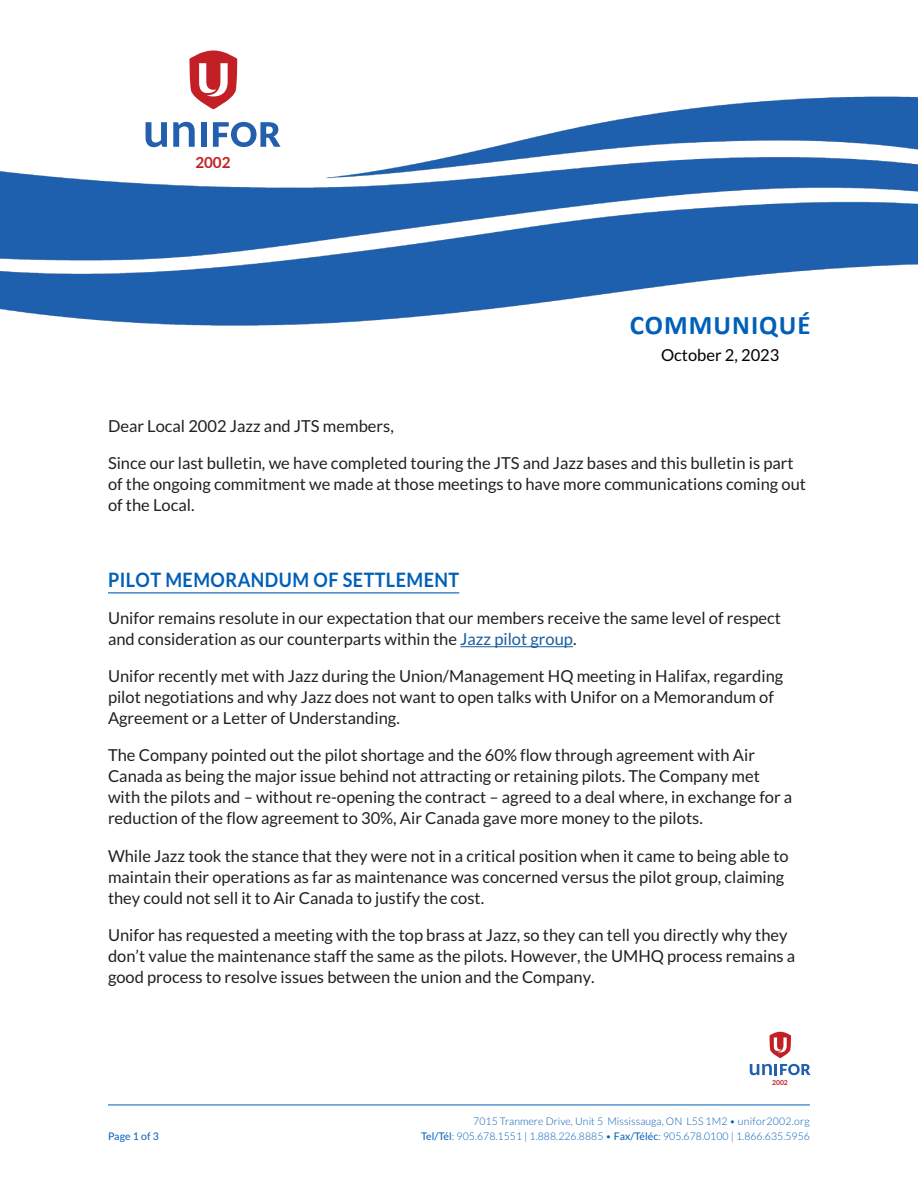
<style>
.page{position:relative;width:918px;height:1188px;background:#fff}
.page>*{position:absolute;margin:0;border:0;box-sizing:border-box;transform-origin:0 0}
.Document_Text{font:700 27px "Calibri";letter-spacing:.04em;color:#005fb9}
.Document_Text-2{font:700 19.8px "Lato";letter-spacing:.025em;color:#005fb9;scale:.91 1}
.Document_Text-3{font:16.5px/21px "Lato";color:#231f20}
.t1{font:16.5px "Lato";color:#000}
.t2{font:700 15.3px "Lato";color:#c32025}
.t3{font:300 10.5px "Lato";letter-spacing:.005em;color:#005fb9}
.t4{font:10.5px "Lato";letter-spacing:.01em;color:#005fb9}
.t5{font:700 6.9px "Lato";color:#c32025}
.s1{color:#175d9e}
.s2{font-weight:400}
</style>
<div class="page">
<hr style="left:108px;top:592px;width:351px;height:1px;background:#005fb9">
<hr style="left:460px;top:646px;width:113px;height:1px;background:#175d9e">
<hr style="left:108px;top:1105px;width:702px;height:1px;background:#005fb9">
<img style="left:0;top:50px;width:918px;height:276px">
<svg style="left:769px;top:1032px;width:22px;height:26px"></svg>
<svg style="left:750px;top:1064px;width:61px;height:11px"></svg>
<p class="t2" style="left:195px;top:154px;width:37px">2002</p>
<p class="Document_Text" style="left:630px;top:306px;width:182px">COMMUNIQUÉ</p>
<p class="t1" style="left:661px;top:346px;width:120px">October 2, 2023</p>
<p class="Document_Text-3" style="left:108px;top:415px;width:287px">Dear Local 2002 Jazz and JTS members,</p>
<p class="Document_Text-3" style="left:108px;top:452px;width:700px">Since our last bulletin, we have completed touring the JTS and Jazz bases and this bulletin is part of the ongoing commitment we made at those meetings to have more communications coming out of the Local.</p>
<p class="Document_Text-2" style="left:108px;top:568px;width:387px">PILOT MEMORANDUM OF SETTLEMENT</p>
<p class="Document_Text-3" style="left:108px;top:608px;width:674px">Unifor remains resolute in our expectation that our members receive the same level of respect and consideration as our counterparts within the <span class="s1">Jazz pilot group</span>.</p>
<p class="Document_Text-3" style="left:108px;top:666px;width:677px">Unifor recently met with Jazz during the Union/Management HQ meeting in Halifax, regarding pilot negotiations and why Jazz does not want to open talks with Unifor on a Memorandum of<br>Agreement or a Letter of Understanding.</p>
<p class="Document_Text-3" style="left:108px;top:745px;width:686px">The Company pointed out the pilot shortage and the 60% flow through agreement with Air Canada as being the major issue behind not attracting or retaining pilots. The Company met with the pilots and – without re-opening the contract – agreed to a deal where, in exchange for a reduction of the flow agreement to 30%, Air Canada gave more money to the pilots.</p>
<p class="Document_Text-3" style="left:108px;top:845px;width:682px">While Jazz took the stance that they were not in a critical position when it came to being able to maintain their operations as far as maintenance was concerned versus the pilot group, claiming they could not sell it to Air Canada to justify the cost.</p>
<p class="Document_Text-3" style="left:108px;top:924px;width:689px">Unifor has requested a meeting with the top brass at Jazz, so they can tell you directly why they don’t value the maintenance staff the same as the pilots. However, the UMHQ process remains a good process to resolve issues between the union and the Company.</p>
<p class="t5" style="left:772px;top:1078px;width:17px">2002</p>
<p class="t3" style="left:473px;top:1116px;width:338px">7015 Tranmere Drive, Unit 5 Mississauga, ON L5S 1M2 • unifor2002.org</p>
<p class="t4" style="left:108px;top:1130px;width:53px">Page 1 of 3</p>
<p class="t3" style="left:421px;top:1131px;width:390px"><span class="s2">Tel/Tél</span>: 905.678.1551 | 1.888.226.8885 • <span class="s2">Fax/Téléc</span>: 905.678.0100 | 1.866.635.5956</p>
</div>
